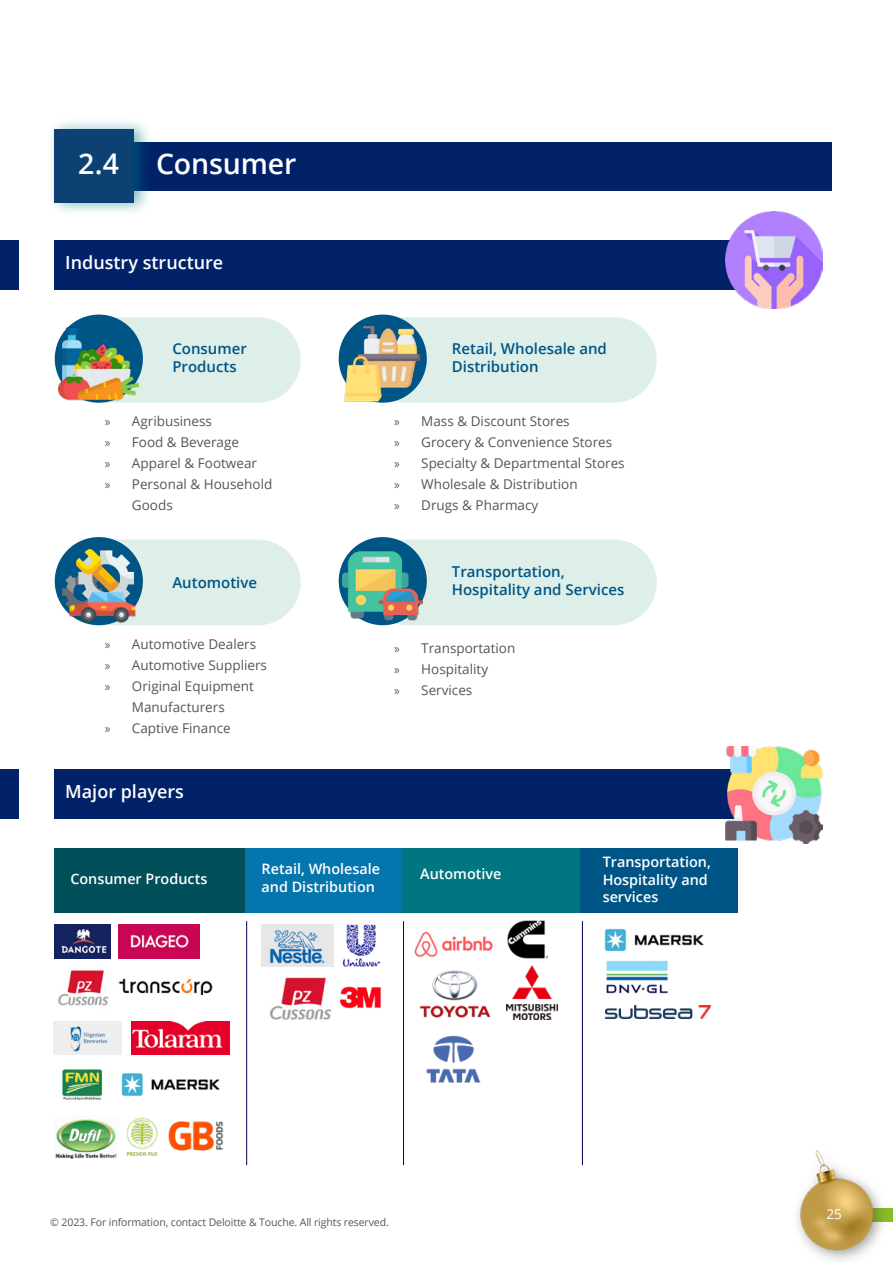
<style>
.page{position:relative;width:893px;height:1263px;background:#fff}
.page>*{position:absolute;margin:0;border:0;box-sizing:border-box;transform-origin:0 0}
.t1{font:600 28.5px "Open Sans";letter-spacing:-.005em;color:#fff}
.t2{font:600 18px "Open Sans";color:#fff}
.t3{font:600 15px/18px "Open Sans";color:#005587}
.t4{font:600 14.4px/17.2px "Open Sans";color:#fff}
.t5{font:13.5px/21px "Open Sans";color:#53565a}
.t6{font:13.5px "Open Sans";color:#fff}
.t7{font:10.5px "Open Sans";letter-spacing:-.01em;color:#53565a}
.s1{font-family:"Myriad Pro"}
</style>
<div class="page">
<div style="left:859px;top:1208px;width:34px;height:13px;background:#86bc25"></div>
<img style="left:797px;top:1150px;width:91px;height:111px">
<div style="left:55px;top:142px;width:777px;height:49px;background:#012169"></div>
<div style="left:47px;top:116px;width:105px;height:100px;background:#007580;opacity:.53"></div>
<div style="left:54px;top:130px;width:79px;height:73px;background:#0d4174"></div>
<div style="left:54px;top:240px;width:704px;height:49px;background:#012169"></div>
<div style="left:0;top:240px;width:18px;height:49px;background:#012169"></div>
<img style="left:726px;top:212px;width:96px;height:96px">
<div style="left:55px;top:317px;width:246px;height:86px;background:#ddefe8;border-radius:43px"></div>
<div style="left:55px;top:540px;width:246px;height:85px;background:#ddefe8;border-radius:43px"></div>
<div style="left:364px;top:317px;width:293px;height:86px;background:#ddefe8;border-radius:43px"></div>
<div style="left:364px;top:540px;width:293px;height:85px;background:#ddefe8;border-radius:43px"></div>
<div style="left:55px;top:315px;width:88px;height:88px;background:#005587;border-radius:50%"></div>
<div style="left:55px;top:537px;width:88px;height:88px;background:#005587;border-radius:50%"></div>
<div style="left:339px;top:315px;width:88px;height:88px;background:#005587;border-radius:50%"></div>
<div style="left:339px;top:537px;width:88px;height:88px;background:#005587;border-radius:50%"></div>
<img style="left:59px;top:323px;width:80px;height:80px">
<img style="left:59px;top:545px;width:80px;height:80px">
<img style="left:343px;top:323px;width:80px;height:80px">
<img style="left:343px;top:545px;width:80px;height:80px">
<div style="left:54px;top:769px;width:704px;height:49px;background:#012169"></div>
<div style="left:0;top:769px;width:18px;height:49px;background:#012169"></div>
<img style="left:726px;top:747px;width:96px;height:96px">
<img style="left:118px;top:978px;width:95px;height:18px">
<img style="left:62px;top:1069px;width:40px;height:32px">
<img style="left:121px;top:1073px;width:99px;height:23px">
<img style="left:604px;top:928px;width:100px;height:24px">
<img style="left:54px;top:925px;width:56px;height:33px">
<img style="left:119px;top:925px;width:81px;height:33px">
<img style="left:54px;top:1021px;width:68px;height:33px">
<img style="left:132px;top:1021px;width:98px;height:33px">
<img style="left:58px;top:970px;width:51px;height:36px">
<img style="left:55px;top:1119px;width:62px;height:40px">
<img style="left:126px;top:1118px;width:32px;height:38px">
<img style="left:168px;top:1121px;width:56px;height:30px">
<img style="left:262px;top:925px;width:71px;height:41px">
<img style="left:342px;top:925px;width:39px;height:41px">
<img style="left:270px;top:977px;width:112px;height:43px">
<hr style="left:246px;top:921px;width:1px;height:244px;background:#000054">
<hr style="left:403px;top:921px;width:1px;height:244px;background:#000054">
<hr style="left:582px;top:921px;width:1px;height:244px;background:#000054">
<img style="left:414px;top:931px;width:79px;height:27px">
<img style="left:507px;top:921px;width:40px;height:38px">
<img style="left:419px;top:970px;width:72px;height:48px">
<img style="left:507px;top:965px;width:51px;height:55px">
<img style="left:426px;top:1035px;width:55px;height:48px">
<div style="left:244px;top:848px;width:157px;height:64px;background:#0575ad"></div>
<div style="left:54px;top:848px;width:190px;height:64px;background:#004f59"></div>
<div style="left:580px;top:848px;width:158px;height:64px;background:#005587"></div>
<div style="left:401px;top:848px;width:179px;height:64px;background:#007680"></div>
<img style="left:606px;top:960px;width:62px;height:34px">
<img style="left:605px;top:1006px;width:105px;height:12px">
<h1 class="t1" style="left:78px;top:144px;width:43px">2.4</h1>
<h1 class="t1" style="left:156px;top:144px;width:142px">Consumer</h1>
<h2 class="t2" style="left:65px;top:250px;width:160px">Industry structure</h2>
<p class="t3" style="left:172px;top:339px;width:76px">Consumer<br>Products</p>
<p class="t5" style="left:105px;top:410px;width:109px"><span class="s1">»</span> Agribusiness</p>
<p class="t5" style="left:105px;top:431px;width:136px"><span class="s1">»</span> Food &amp; Beverage</p>
<p class="t5" style="left:105px;top:452px;width:154px"><span class="s1">»</span> Apparel &amp; Footwear</p>
<p class="t5" style="left:105px;top:473px;width:169px"><span class="s1">»</span> Personal &amp; Household</p>
<p class="t5" style="left:132px;top:494px;width:42px">Goods</p>
<p class="t3" style="left:172px;top:573px;width:86px">Automotive</p>
<p class="t5" style="left:105px;top:634px;width:153px"><span class="s1">»</span> Automotive Dealers</p>
<p class="t5" style="left:105px;top:655px;width:164px"><span class="s1">»</span> Automotive Suppliers</p>
<p class="t5" style="left:105px;top:676px;width:150px"><span class="s1">»</span> Original Equipment</p>
<p class="t5" style="left:132px;top:697px;width:94px">Manufacturers</p>
<p class="t5" style="left:105px;top:718px;width:127px"><span class="s1">»</span> Captive Finance</p>
<h2 class="t2" style="left:65px;top:779px;width:120px">Major players</h2>
<p class="t3" style="left:452px;top:339px;width:157px">Retail, Wholesale and<br>Distribution</p>
<p class="t5" style="left:394px;top:410px;width:232px"><span class="s1">»</span> Mass &amp; Discount Stores<br><span class="s1">»</span> Grocery &amp; Convenience Stores<br><span class="s1">»</span> Specialty &amp; Departmental Stores <span class="s1">»</span> Wholesale &amp; Distribution<br><span class="s1">»</span> Drugs &amp; Pharmacy</p>
<p class="t3" style="left:452px;top:562px;width:174px">Transportation,<br>Hospitality and Services</p>
<p class="t5" style="left:394px;top:637px;width:123px"><span class="s1">»</span> Transportation <span class="s1">»</span> Hospitality<br><span class="s1">»</span> Services</p>
<p class="t4" style="left:262px;top:860px;width:120px">Retail, Wholesale and Distribution</p>
<p class="t4" style="left:603px;top:853px;width:110px">Transportation,<br>Hospitality and services</p>
<p class="t4" style="left:70px;top:869px;width:138px">Consumer Products</p>
<p class="t4" style="left:420px;top:865px;width:83px">Automotive</p>
<p class="t7" style="left:50px;top:1215px;width:340px">© 2023. For information, contact Deloitte &amp; Touche. All rights reserved.</p>
<p class="t6" style="left:826px;top:1205px;width:17px">25</p>
</div>
